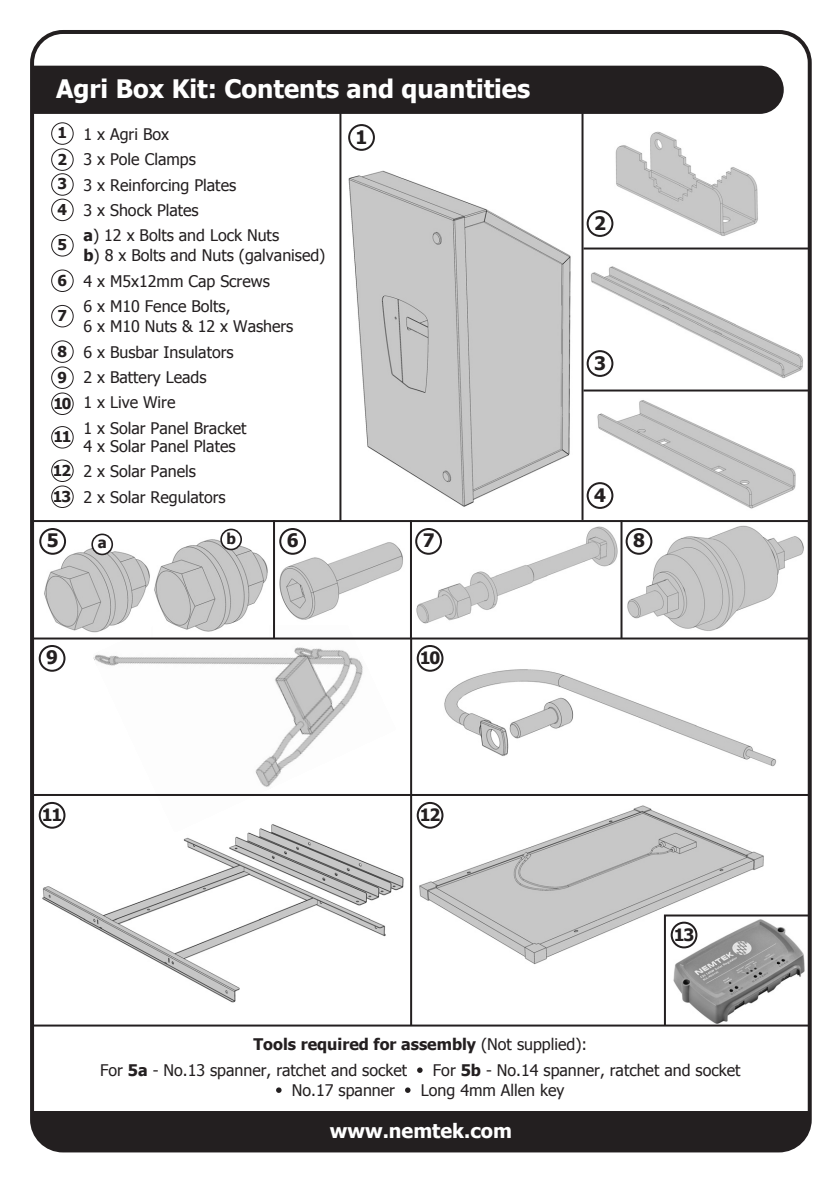
<style>
.page{position:relative;width:840px;height:1192px;background:#fff}
.page>*{position:absolute;margin:0;border:0;box-sizing:border-box;transform-origin:0 0}
.t1{font:700 25.4px "Tahoma";color:#fff}
.t2{font:700 19.8px "Tahoma";color:#fff}
.t3{font:700 18.6px "Tahoma";color:#231f20}
.t4{font:700 17px "Tahoma";letter-spacing:-.07em;color:#231f20}
.t5{font:16px/25.4px "Tahoma";color:#231f20}
.t6{font:700 15px/25.4px "Tahoma";letter-spacing:-.07em;color:#231f20;text-align:justify}
.s1{font-weight:700}
</style>
<div class="page">
<img style="left:39px;top:819px;width:374px;height:194px">
<img style="left:416px;top:802px;width:348px;height:163px">
<img style="left:93px;top:637px;width:302px;height:194px">
<img style="left:279px;top:537px;width:137px;height:83px">
<img style="left:154px;top:535px;width:115px;height:103px">
<img style="left:589px;top:266px;width:214px;height:112px">
<img style="left:615px;top:131px;width:143px;height:105px">
<img style="left:416px;top:526px;width:202px;height:98px">
<img style="left:44px;top:544px;width:106px;height:94px">
<img style="left:444px;top:669px;width:333px;height:98px">
<img style="left:625px;top:525px;width:179px;height:106px">
<img style="left:348px;top:170px;width:223px;height:337px">
<img style="left:597px;top:400px;width:199px;height:109px">
<hr style="left:32px;top:794px;width:778px;height:2px;background:#231f20">
<hr style="left:410px;top:639px;width:2px;height:386px;background:#231f20">
<hr style="left:32px;top:638px;width:778px;height:2px;background:#231f20">
<hr style="left:32px;top:520px;width:778px;height:2px;background:#231f20">
<hr style="left:273px;top:520px;width:2px;height:119px;background:#231f20">
<hr style="left:410px;top:520px;width:2px;height:119px;background:#231f20">
<hr style="left:621px;top:520px;width:2px;height:118px;background:#231f20">
<hr style="left:582px;top:112px;width:2px;height:408px;background:#231f20">
<hr style="left:583px;top:248px;width:225px;height:2px;background:#231f20">
<hr style="left:583px;top:390px;width:225px;height:2px;background:#231f20">
<hr style="left:339px;top:112px;width:2px;height:409px;background:#231f20">
<hr style="left:32px;top:1025px;width:778px;height:2px;background:#231f20">
<svg style="left:663px;top:914px;width:144px;height:113px"></svg>
<div style="left:32px;top:1111px;width:778px;height:39px;background:#231f20"></div>
<div style="left:30px;top:30px;width:782px;height:1122px;border:4px solid #231f20;border-radius:31px"></div>
<div style="left:32px;top:66px;width:752px;height:48px;background:#231f20"></div>
<svg style="left:417px;top:1067px;width:6px;height:6px"></svg>
<svg style="left:276px;top:1087px;width:6px;height:6px"></svg>
<svg style="left:405px;top:1087px;width:6px;height:6px"></svg>
<div style="left:587px;top:210px;width:26px;height:27px;background:#fff;border:2px solid #231f20;border-radius:50%"></div>
<div style="left:348px;top:124px;width:27px;height:27px;background:#fff;border:2px solid #231f20;border-radius:50%"></div>
<div style="left:587px;top:350px;width:26px;height:27px;background:#fff;border:2px solid #231f20;border-radius:50%"></div>
<div style="left:587px;top:482px;width:26px;height:27px;background:#fff;border:2px solid #231f20;border-radius:50%"></div>
<svg style="left:51px;top:122px;width:23px;height:23px"></svg>
<svg style="left:51px;top:148px;width:23px;height:23px"></svg>
<svg style="left:51px;top:173px;width:23px;height:23px"></svg>
<div style="left:51px;top:199px;width:23px;height:22px;background:#fff;border:1px solid #231f20;border-radius:50%"></div>
<div style="left:51px;top:234px;width:23px;height:23px;background:#fff;border:1px solid #231f20;border-radius:50%"></div>
<div style="left:51px;top:269px;width:23px;height:23px;background:#fff;border:1px solid #231f20;border-radius:50%"></div>
<div style="left:51px;top:305px;width:23px;height:22px;background:#fff;border:1px solid #231f20;border-radius:50%"></div>
<svg style="left:51px;top:340px;width:23px;height:23px"></svg>
<div style="left:51px;top:366px;width:23px;height:23px;background:#fff;border:1px solid #231f20;border-radius:50%"></div>
<div style="left:51px;top:393px;width:23px;height:22px;background:#fff;border:1px solid #231f20;border-radius:50%"></div>
<div style="left:51px;top:426px;width:23px;height:23px;background:#fff;border:1px solid #231f20;border-radius:50%"></div>
<div style="left:51px;top:460px;width:23px;height:22px;background:#fff;border:1px solid #231f20;border-radius:50%"></div>
<svg style="left:39px;top:528px;width:27px;height:27px"></svg>
<svg style="left:279px;top:528px;width:27px;height:27px"></svg>
<svg style="left:415px;top:528px;width:27px;height:27px"></svg>
<div style="left:626px;top:528px;width:26px;height:27px;background:#fff;border:2px solid #231f20;border-radius:50%"></div>
<svg style="left:39px;top:645px;width:27px;height:27px"></svg>
<svg style="left:417px;top:645px;width:27px;height:27px"></svg>
<svg style="left:39px;top:802px;width:27px;height:27px"></svg>
<div style="left:91px;top:534px;width:22px;height:21px;background:#fff;border:2px solid #231f20;border-radius:50%"></div>
<div style="left:220px;top:529px;width:22px;height:21px;background:#fff;border:2px solid #231f20;border-radius:50%"></div>
<div style="left:51px;top:486px;width:23px;height:22px;background:#fff;border:1px solid #231f20;border-radius:50%"></div>
<svg style="left:417px;top:802px;width:27px;height:27px"></svg>
<div style="left:671px;top:922px;width:26px;height:26px;background:#fff;border:2px solid #231f20;border-radius:50%"></div>
<h1 class="t1" style="left:56px;top:72px;width:476px">Agri Box Kit: Contents and quantities</h1>
<p class="t5" style="left:83px;top:121px;width:197px">1 x Agri Box<br>3 x Pole Clamps<br>3 x Reinforcing Plates<br>3 x Shock Plates<br><span class="s1">a</span>) 12 x Bolts and Lock Nuts</p>
<p class="t5" style="left:83px;top:242px;width:243px"><span class="s1">b</span>) 8 x Bolts and Nuts (galvanised)<br>4 x M5x12mm Cap Screws<br>6 x M10 Fence Bolts,</p>
<p class="t5" style="left:83px;top:313px;width:211px">6 x M10 Nuts &amp; 12 x Washers<br>6 x Busbar Insulators<br>2 x Battery Leads<br>1 x Live Wire<br>1 x Solar Panel Bracket</p>
<p class="t5" style="left:83px;top:433px;width:154px">4 x Solar Panel Plates<br>2 x Solar Panels<br>2 x Solar Regulators</p>
<p class="t6" style="left:58px;top:120px;width:11px">1<br>2<br>3<br>4</p>
<p class="t6" style="left:58px;top:232px;width:11px">5</p>
<p class="t6" style="left:58px;top:267px;width:11px">6</p>
<p class="t6" style="left:58px;top:302px;width:11px">7</p>
<p class="t6" style="left:53px;top:338px;width:20px;line-height:26px;text-align:left">8<br>9<br>10</p>
<p class="t6" style="left:53px;top:424px;width:20px">11</p>
<p class="t6" style="left:53px;top:457px;width:20px">12</p>
<p class="t3" style="left:356px;top:125px;width:13px">1</p>
<p class="t6" style="left:53px;top:483px;width:20px">13</p>
<p class="t3" style="left:594px;top:211px;width:13px">2</p>
<p class="t3" style="left:594px;top:351px;width:13px">3</p>
<p class="t3" style="left:594px;top:483px;width:13px">4</p>
<p class="t6" style="left:98px;top:529px;width:11px">a</p>
<p class="t6" style="left:226px;top:526px;width:11px">b</p>
<p class="t3" style="left:47px;top:529px;width:13px">5</p>
<p class="t3" style="left:287px;top:529px;width:13px">6</p>
<p class="t3" style="left:423px;top:529px;width:13px">7</p>
<p class="t3" style="left:633px;top:529px;width:13px">8</p>
<p class="t3" style="left:46px;top:646px;width:13px">9</p>
<p class="t4" style="left:420px;top:647px;width:22px">10</p>
<p class="t4" style="left:42px;top:804px;width:22px">11</p>
<p class="t4" style="left:420px;top:804px;width:22px">12</p>
<p class="t4" style="left:674px;top:924px;width:22px">13</p>
<p class="t5" style="left:100px;top:1030px;width:489px;line-height:26px;text-indent:153px"><span class="s1">Tools required for assembly</span> (Not supplied):<br>For <span class="s1">5a</span> - No.13 spanner, ratchet and socket</p>
<p class="t5" style="left:433px;top:1057px;width:309px">For <span class="s1">5b</span> - No.14 spanner, ratchet and socket</p>
<p class="t5" style="left:292px;top:1077px;width:105px">No.17 spanner</p>
<p class="t5" style="left:421px;top:1077px;width:145px">Long 4mm Allen key</p>
<p class="t2" style="left:330px;top:1118px;width:184px">www.nemtek.com</p>
</div>
